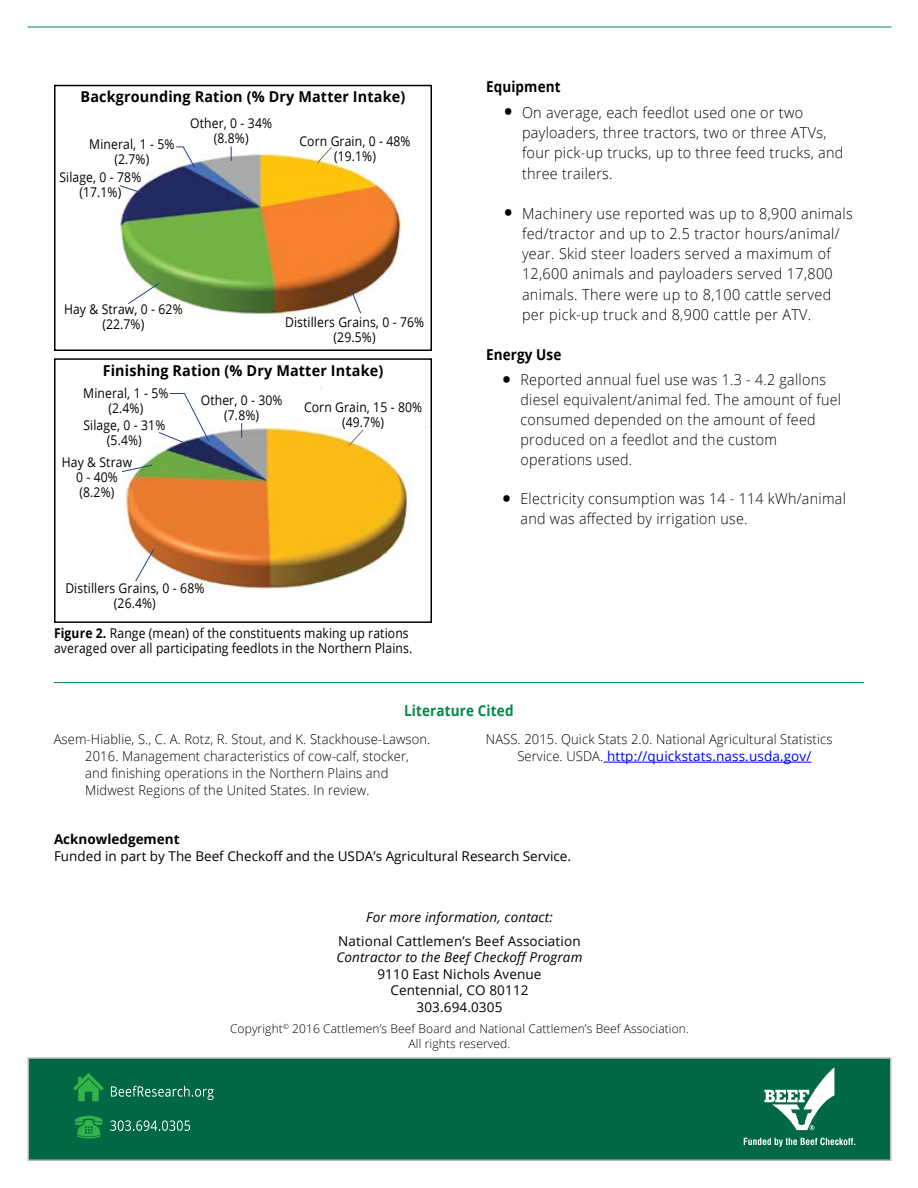
<style>
.page{position:relative;width:918px;height:1188px;background:#fff}
.page>*{position:absolute;margin:0;border:0;box-sizing:border-box;transform-origin:0 0}
.t1{font:300 15px/20.2px "Open Sans";letter-spacing:.02em;color:#000;scale:.96 1}
.t2{font:300 15px/20px "Open Sans";letter-spacing:.02em;color:#000;scale:.95 1}
.t3{font:700 15px "Open Sans";letter-spacing:.01em;color:#000;scale:.96 1}
.t4{font:700 15px "Open Sans";letter-spacing:.01em;color:#000;scale:.9 1}
.t5{font:700 15px "Open Sans";letter-spacing:.01em;color:#00874b;scale:.9 1}
.t6{font:13.5px/15px "Open Sans";letter-spacing:.01em;color:#000;text-align:center;scale:.9 1}
.t7{font:300 13.5px/17px "Open Sans";letter-spacing:.01em;color:#000;scale:.96 1}
.t8{font:13.5px/16.5px "Open Sans";letter-spacing:.01em;color:#000;text-align:center}
.t9{font:italic 13.5px "Open Sans";letter-spacing:.01em;color:#000}
.t10{font:700 13.5px "Open Sans";color:#000}
.t11{font:300 12px/15px "Open Sans";letter-spacing:.01em;color:#000;text-align:center}
.s1{font-weight:700}
.s2{font-weight:700;font-size:21px}
.s3{font-weight:400;color:#00f}
</style>
<div class="page">
<div style="left:27px;top:1057px;width:864px;height:104px;background:#006943;border:2px solid #b9b9ba"></div>
<svg style="left:764px;top:1067px;width:70px;height:63px"></svg>
<svg style="left:744px;top:1138px;width:111px;height:9px"></svg>
<svg style="left:73px;top:1073px;width:31px;height:28px"></svg>
<svg style="left:74px;top:1116px;width:29px;height:22px"></svg>
<svg style="left:111px;top:1086px;width:103px;height:14px"></svg>
<svg style="left:110px;top:1120px;width:80px;height:11px"></svg>
<hr style="left:27px;top:27px;width:864px;height:1px;background:#00874b">
<hr style="left:603px;top:762px;width:208px;height:1px;background:#00f">
<img style="left:118px;top:146px;width:284px;height:170px">
<div style="left:54px;top:85px;width:378px;height:266px;border:2px solid #000"></div>
<svg style="left:176px;top:146px;width:20px;height:22px"></svg>
<svg style="left:231px;top:147px;width:1px;height:14px"></svg>
<svg style="left:119px;top:185px;width:24px;height:9px"></svg>
<svg style="left:316px;top:146px;width:17px;height:18px"></svg>
<svg style="left:127px;top:282px;width:33px;height:23px"></svg>
<svg style="left:350px;top:287px;width:12px;height:27px"></svg>
<img style="left:125px;top:386px;width:303px;height:204px">
<div style="left:54px;top:358px;width:378px;height:265px;border:2px solid #000"></div>
<svg style="left:241px;top:423px;width:1px;height:15px"></svg>
<svg style="left:158px;top:393px;width:52px;height:52px"></svg>
<svg style="left:348px;top:429px;width:16px;height:18px"></svg>
<svg style="left:122px;top:464px;width:31px;height:8px"></svg>
<svg style="left:135px;top:548px;width:20px;height:34px"></svg>
<hr style="left:54px;top:682px;width:810px;height:1px;background:#00874b">
<p class="t3" style="left:81px;top:86px;width:340px">Backgrounding Ration (% Dry Matter Intake)</p>
<p class="t6" style="left:190px;top:115px;width:92px">Other, 0 - 34% (8.8%)</p>
<p class="t6" style="left:299px;top:133px;width:125px">Corn Grain, 0 - 48% (19.1%)</p>
<p class="t6" style="left:89px;top:137px;width:96px">Mineral, 1 - 5% (2.7%)</p>
<p class="t6" style="left:59px;top:169px;width:93px">Silage, 0 - 78% (17.1%)</p>
<p class="t6" style="left:64px;top:301px;width:133px">Hay &amp; Straw, 0 - 62% (22.7%)</p>
<p class="t6" style="left:285px;top:314px;width:156px">Distillers Grains, 0 - 76% (29.5%)</p>
<p class="t3" style="left:103px;top:360px;width:294px">Finishing Ration (% Dry Matter Intake)</p>
<p class="t6" style="left:201px;top:392px;width:92px">Other, 0 - 30% (7.8%)</p>
<p class="t6" style="left:83px;top:385px;width:96px">Mineral, 1 - 5% (2.4%)</p>
<p class="t6" style="left:83px;top:418px;width:93px">Silage, 0 - 31% (5.4%)</p>
<p class="t6" style="left:62px;top:454px;width:80px">Hay &amp; Straw<br>0 - 40% (8.2%)</p>
<p class="t6" style="left:304px;top:399px;width:133px">Corn Grain, 15 - 80% (49.7%)</p>
<p class="t6" style="left:65px;top:580px;width:156px">Distillers Grains, 0 - 68% (26.4%)</p>
<p class="t6" style="left:54px;top:626px;width:400px;text-align:left"><span class="s1">Figure 2.</span> Range (mean) of the constituents making up rations averaged over all participating feedlots in the Northern Plains.</p>
<p class="t4" style="left:486px;top:76px;width:84px">Equipment</p>
<p class="t1" style="left:522px;top:102px;width:336px;text-indent:-18px"><span class="s2">•</span> On average, each feedlot used one or two payloaders, three tractors, two or three ATVs, four pick-up trucks, up to three feed trucks, and three trailers.</p>
<p class="t1" style="left:522px;top:203px;width:346px;text-indent:-18px"><span class="s2">•</span> Machinery use reported was up to 8,900 animals fed/tractor and up to 2.5 tractor hours/animal/ year. Skid steer loaders served a maximum of 12,600 animals and payloaders served 17,800 animals. There were up to 8,100 cattle served per pick-up truck and 8,900 cattle per ATV.</p>
<p class="t4" style="left:486px;top:344px;width:85px">Energy Use</p>
<p class="t2" style="left:521px;top:369px;width:339px;text-indent:-18px"><span class="s2">•</span> Reported annual fuel use was 1.3 - 4.2 gallons diesel equivalent/animal fed. The amount of fuel consumed depended on the amount of feed produced on a feedlot and the custom operations used.</p>
<p class="t2" style="left:521px;top:488px;width:344px;text-indent:-18px"><span class="s2">•</span> Electricity consumption was 14 - 114 kWh/animal and was affected by irrigation use.</p>
<p class="t5" style="left:404px;top:700px;width:123px">Literature Cited</p>
<p class="t7" style="left:85px;top:730px;width:361px;text-indent:-32px">Asem-Hiablie, S., C. A. Rotz, R. Stout, and K. Stackhouse-Lawson.<br>2016. Management characteristics of cow-calf, stocker, and finishing operations in the Northern Plains and Midwest Regions of the United States. In review.</p>
<p class="t7" style="left:517px;top:730px;width:330px;text-indent:-32px">NASS. 2015. Quick Stats 2.0. National Agricultural Statistics<br>Service. USDA. <span class="s3">http://quickstats.nass.usda.gov/</span></p>
<p class="t10" style="left:54px;top:830px;width:127px">Acknowledgement</p>
<p class="t8" style="left:54px;top:847px;width:519px">Funded in part by The Beef Checkoff and the USDA’s Agricultural Research Service.</p>
<p class="t9" style="left:366px;top:908px;width:188px">For more information, contact:</p>
<p class="t8" style="left:338px;top:932px;width:244px">National Cattlemen’s Beef Association</p>
<p class="t9" style="left:336px;top:948px;width:248px">Contractor to the Beef Checkoff Program</p>
<p class="t8" style="left:377px;top:965px;width:166px">9110 East Nichols Avenue<br>Centennial, CO 80112<br>303.694.0305</p>
<p class="t11" style="left:230px;top:1020px;width:460px">Copyright<sup>©</sup> 2016 Cattlemen’s Beef Board and National Cattlemen’s Beef Association.<br>All rights reserved.</p>
</div>
